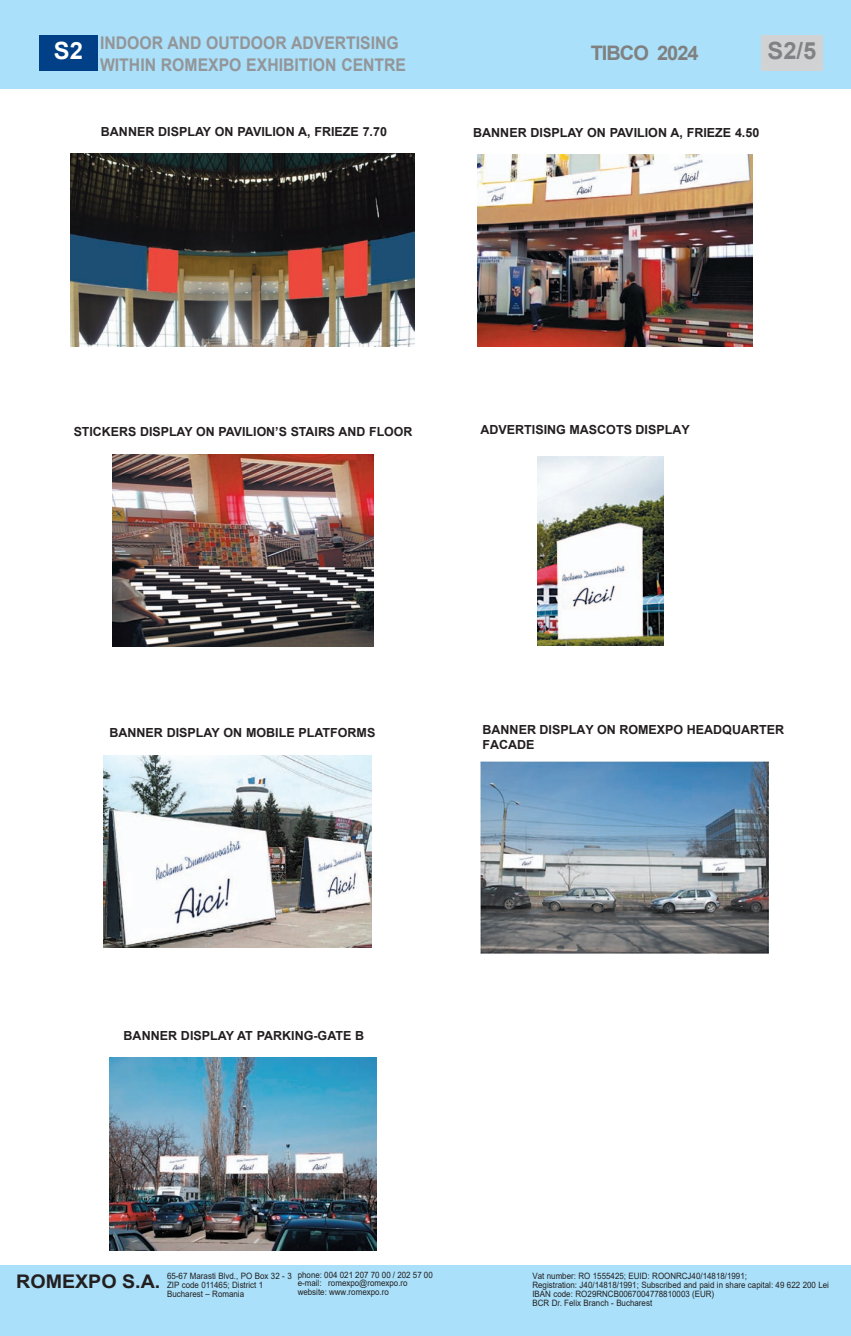
<style>
.page{position:relative;width:851px;height:1336px;background:#fff}
.page>*{position:absolute;margin:0;border:0;box-sizing:border-box;transform-origin:0 0}
.t1{font:700 23.75px "Arial";color:#808285}
.t2{font:700 23.75px "Arial";color:#fff}
.t3{font:700 20px "Arial";letter-spacing:-.05em;color:#808080}
.t4{font:700 18.75px "Arial";color:#231f20;scale:1.05 1}
.t5{font:700 17.5px/21.5px "Arial";color:#939598;scale:.9 1}
.t6{font:700 12.5px/15px "Arial";color:#231f20}
.t7{font:8.75px/8.8px "Arial";color:#231f20;scale:.91 1}
</style>
<div class="page">
<div style="left:0;top:1265px;width:850px;height:71px;background:#aae0f9"></div>
<div style="left:0;top:0;width:850px;height:89px;background:#aae0f9"></div>
<div style="left:39px;top:35px;width:59px;height:36px;background:#014086"></div>
<div style="left:761px;top:35px;width:61px;height:36px;background:#d1d2d4"></div>
<img style="left:71px;top:153px;width:344px;height:193px">
<img style="left:477px;top:155px;width:275px;height:191px">
<img style="left:113px;top:454px;width:260px;height:193px">
<img style="left:104px;top:755px;width:268px;height:193px">
<img style="left:109px;top:1058px;width:267px;height:192px">
<img style="left:537px;top:456px;width:126px;height:189px">
<img style="left:480px;top:761px;width:287px;height:193px">
<h3 class="t5" style="left:100px;top:33px;width:341px">INDOOR AND OUTDOOR ADVERTISING<br>WITHIN ROMEXPO EXHIBITION CENTRE</h3>
<h1 class="t2" style="left:54px;top:38px;width:31px">S2</h1>
<h1 class="t1" style="left:767px;top:38px;width:50px">S2/5</h1>
<h2 class="t3" style="left:590px;top:39px;width:109px">TIBCO 2024</h2>
<h3 class="t6" style="left:101px;top:124px;width:287px">BANNER DISPLAY ON PAVILION A, FRIEZE 7.70</h3>
<h3 class="t6" style="left:473px;top:125px;width:287px">BANNER DISPLAY ON PAVILION A, FRIEZE 4.50</h3>
<h3 class="t6" style="left:74px;top:425px;width:340px">STICKERS DISPLAY ON PAVILION’S STAIRS AND FLOOR</h3>
<h3 class="t6" style="left:480px;top:422px;width:211px">ADVERTISING MASCOTS DISPLAY</h3>
<h3 class="t6" style="left:109px;top:725px;width:267px">BANNER DISPLAY ON MOBILE PLATFORMS</h3>
<h3 class="t6" style="left:482px;top:722px;width:303px">BANNER DISPLAY ON ROMEXPO HEADQUARTER<br>FACADE</h3>
<h3 class="t6" style="left:124px;top:1028px;width:242px">BANNER DISPLAY AT PARKING-GATE B</h3>
<p class="t7" style="left:297px;top:1270px;width:150px">phone: 004 021 207 70 00 / 202 57 00 e-mail: romexpo@romexpo.ro website: www.romexpo.ro</p>
<h3 class="t4" style="left:16px;top:1271px;width:139px">ROMEXPO S.A.</h3>
<p class="t7" style="left:167px;top:1272px;width:138px">65-67 Marasti Blvd., PO Box 32 - 3<br>ZIP code 011465; District 1<br>Bucharest – Romania</p>
<p class="t7" style="left:532px;top:1272px;width:327px">Vat number: RO 1555425; EUID: ROONRCJ40/14818/1991;<br>Registration: J40/14818/1991; Subscribed and paid in share capital: 49 622 200 Lei IBAN code: RO29RNCB0067004778810003 (EUR)<br>BCR Dr. Felix Branch - Bucharest</p>
</div>
